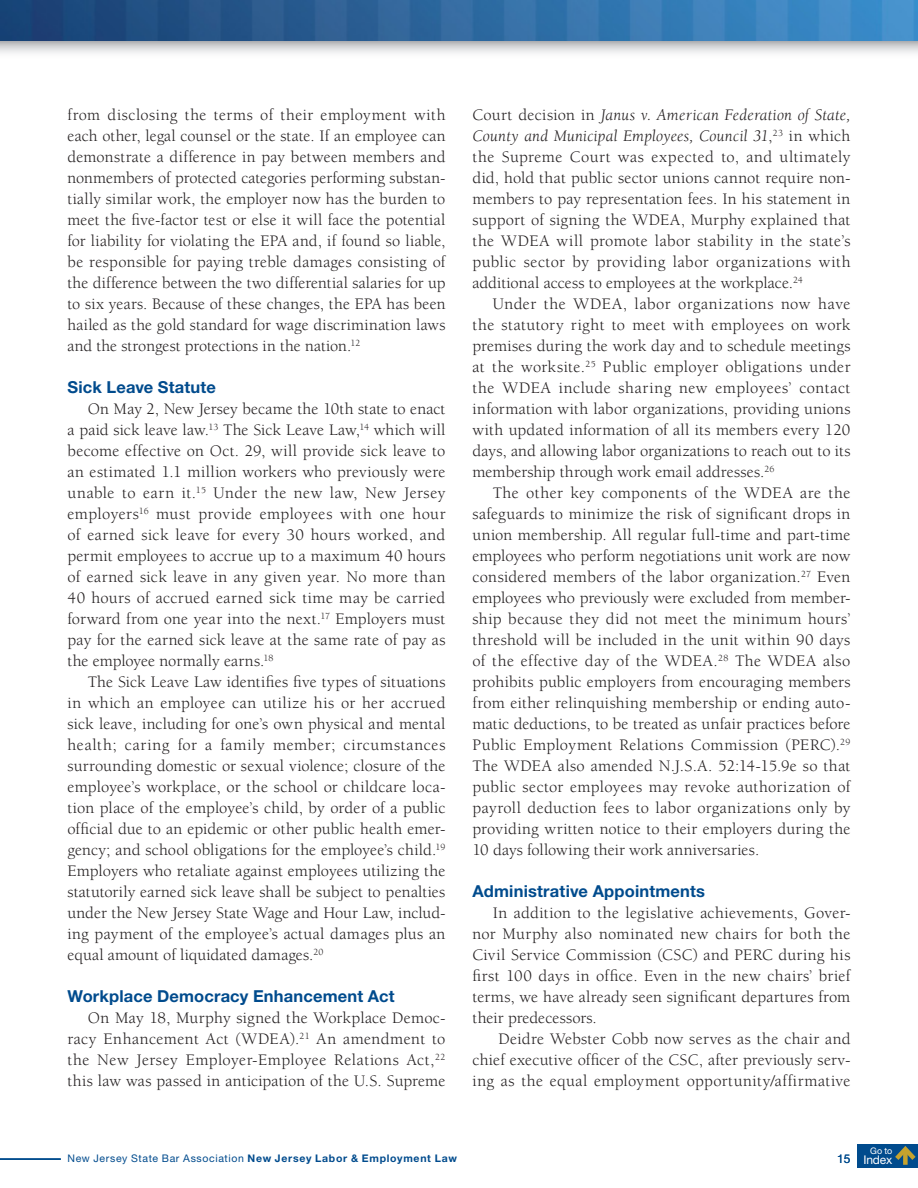
<style>
.page{position:relative;width:918px;height:1188px;background:#fff}
.page>*{position:absolute;margin:0;border:0;box-sizing:border-box;transform-origin:0 0}
.body{font:16.5px/21px "Berkeley";letter-spacing:.01em;color:#231f20;text-align:justify}
.subtitle{font:700 16.5px "Helvetica Neue LT Std";letter-spacing:.01em;color:#004b8d}
.t1{font:12px "Helvetica Neue LT Std";letter-spacing:-.01em;color:#fff}
.t2{font:12px "Helvetica Neue LT Std";color:#004b8d}
.t3{font:10.5px "Helvetica Neue LT Std";letter-spacing:.06em;color:#004b8d}
.t4{font:9px "Helvetica Neue LT Std";color:#fff}
.s1{font-style:italic}
.s2{font-weight:700}
</style>
<div class="page">
<svg style="left:0;top:40px;width:918px;height:13px"></svg>
<img style="left:0;top:0;width:918px;height:40px">
<hr style="left:0;top:1158px;width:61px;height:2px;background:#004b8d">
<div style="left:857px;top:1144px;width:61px;height:24px;background:#004b8d"></div>
<svg style="left:895px;top:1146px;width:21px;height:19px"></svg>
<p class="body" style="left:68px;top:105px;width:380px">from disclosing the terms of their employment with each other, legal counsel or the state. If an employee can demonstrate a difference in pay between members and nonmembers of protected categories performing substan&shy;tially similar work, the employer now has the burden to meet the five-factor test or else it will face the potential for liability for violating the EPA and, if found so liable, be responsible for paying treble damages consisting of the difference between the two differential salaries for up to six years. Because of these changes, the EPA has been hailed as the gold standard for wage discrimination laws and the strongest protections in the nation.<sup>12</sup></p>
<p class="subtitle" style="left:68px;top:377px;width:150px">Sick Leave Statute</p>
<p class="body" style="left:68px;top:399px;width:380px;text-indent:20px">On May 2, New Jersey became the 10th state to enact a paid sick leave law.<sup>13</sup> The Sick Leave Law,<sup>14</sup> which will become effective on Oct. 29, will provide sick leave to an estimated 1.1 million workers who previously were unable to earn it.<sup>15</sup> Under the new law, New Jersey employers<sup>16</sup> must provide employees with one hour of earned sick leave for every 30 hours worked, and permit employees to accrue up to a maximum 40 hours of earned sick leave in any given year. No more than 40 hours of accrued earned sick time may be carried forward from one year into the next.<sup>17</sup> Employers must pay for the earned sick leave at the same rate of pay as the employee normally earns.<sup>18</sup></p>
<p class="body" style="left:68px;top:672px;width:380px;text-indent:20px">The Sick Leave Law identifies five types of situations in which an employee can utilize his or her accrued sick leave, including for one’s own physical and mental health; caring for a family member; circumstances surrounding domestic or sexual violence; closure of the employee’s workplace, or the school or childcare loca&shy;tion place of the employee’s child, by order of a public official due to an epidemic or other public health emer&shy;gency; and school obligations for the employee’s child.<sup>19<br></sup>Employers who retaliate against employees utilizing the statutorily earned sick leave shall be subject to penalties under the New Jersey State Wage and Hour Law, includ&shy;ing payment of the employee’s actual damages plus an equal amount of liquidated damages.<sup>20</sup></p>
<p class="subtitle" style="left:68px;top:986px;width:329px">Workplace Democracy Enhancement Act</p>
<p class="body" style="left:68px;top:1008px;width:380px;text-indent:20px">On May 18, Murphy signed the Workplace Democ&shy;racy Enhancement Act (WDEA).<sup>21</sup> An amendment to the New Jersey Employer-Employee Relations Act,<sup>22 </sup>this law was passed in anticipation of the U.S. Supreme</p>
<p class="body" style="left:472px;top:105px;width:380px">Court decision in <span class="s1">Janus v. American Federation of State, County and Municipal Employees, Council 31</span>,<sup>23</sup> in which the Supreme Court was expected to, and ultimately did, hold that public sector unions cannot require non&shy;members to pay representation fees. In his statement in support of signing the WDEA, Murphy explained that the WDEA will promote labor stability in the state’s public sector by providing labor organizations with additional access to employees at the workplace.<sup>24</sup></p>
<p class="body" style="left:472px;top:294px;width:380px;text-indent:20px">Under the WDEA, labor organizations now have the statutory right to meet with employees on work premises during the work day and to schedule meetings at the worksite.<sup>25</sup> Public employer obligations under the WDEA include sharing new employees’ contact information with labor organizations, providing unions with updated information of all its members every 120 days, and allowing labor organizations to reach out to its membership through work email addresses.<sup>26</sup></p>
<p class="body" style="left:472px;top:483px;width:380px;text-indent:20px">The other key components of the WDEA are the safeguards to minimize the risk of significant drops in union membership. All regular full-time and part-time employees who perform negotiations unit work are now considered members of the labor organization.<sup>27</sup> Even employees who previously were excluded from member&shy;ship because they did not meet the minimum hours’ threshold will be included in the unit within 90 days of the effective day of the WDEA.<sup>28</sup> The WDEA also prohibits public employers from encouraging members from either relinquishing membership or ending auto&shy;matic deductions, to be treated as unfair practices before Public Employment Relations Commission (PERC).<sup>29<br></sup>The WDEA also amended N.J.S.A. 52:14-15.9e so that public sector employees may revoke authorization of payroll deduction fees to labor organizations only by providing written notice to their employers during the 10 days following their work anniversaries.</p>
<p class="subtitle" style="left:472px;top:881px;width:234px">Administrative Appointments</p>
<p class="body" style="left:472px;top:903px;width:380px;text-indent:20px">In addition to the legislative achievements, Gover&shy;nor Murphy also nominated new chairs for both the Civil Service Commission (CSC) and PERC during his first 100 days in office. Even in the new chairs’ brief terms, we have already seen significant departures from their predecessors.</p>
<p class="body" style="left:472px;top:1029px;width:380px;text-indent:26px">Deidre Webster Cobb now serves as the chair and chief executive officer of the CSC, after previously serv&shy;ing as the equal employment opportunity/affirmative</p>
<p class="t3" style="left:68px;top:1152px;width:391px">New Jersey State Bar Association <span class="s2">New Jersey Labor &amp; Employment Law</span></p>
<p class="t2" style="left:837px;top:1151px;width:15px">15</p>
<p class="t4" style="left:870px;top:1145px;width:24px">Go to</p>
<p class="t1" style="left:863px;top:1153px;width:31px">Index</p>
</div>
